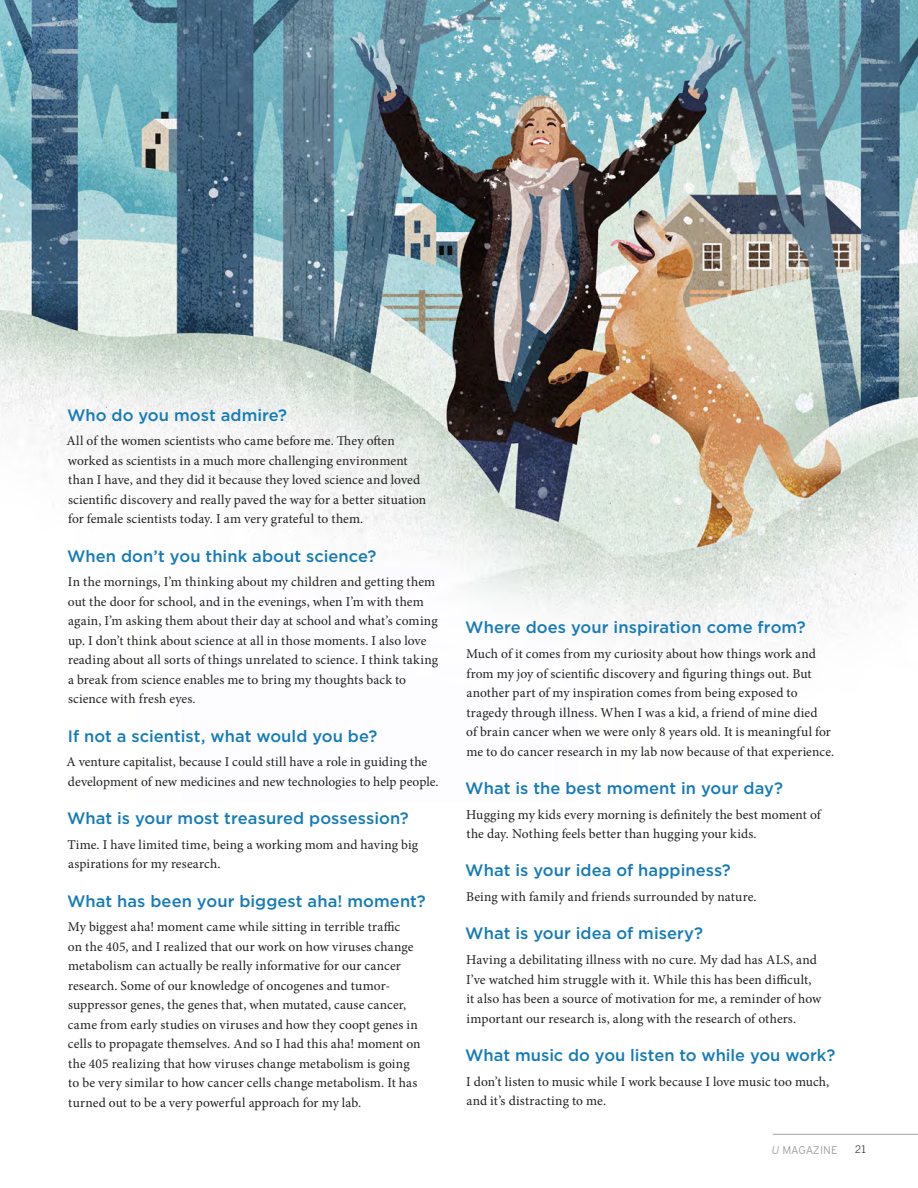
<style>
.page{position:relative;width:918px;height:1188px;background:#fff}
.page>*{position:absolute;margin:0;border:0;box-sizing:border-box;transform-origin:0 0}
.Questions__Option_3{font:500 16.5px "Gotham";letter-spacing:.005em;color:#157bb7}
.Research_Text__Optio{font:13.5px/19.5px "Minion Pro";color:#231f20}
.t1{font:300 11.25px "Interstate";letter-spacing:-.005em;color:#a2a19e}
.t2{font:300 10.5px "Trade Gothic";color:#231f20}
.s1{font-style:italic}
</style>
<div class="page">
<img style="left:0;top:0;width:918px;height:662px">
<hr style="left:773px;top:1134px;width:145px;height:1px;background:#a2a19e">
<p class="Questions__Option_3" style="left:67px;top:405px;width:222px">Who do you most admire?</p>
<p class="Research_Text__Optio" style="left:66px;top:431px;width:361px">All of the women scientists who came before me. They often worked as scientists in a much more challenging environment than I have, and they did it because they loved science and loved scientific discovery and really paved the way for a better situation for female scientists today. I am very grateful to them.</p>
<p class="Questions__Option_3" style="left:67px;top:545px;width:311px">When don’t you think about science?</p>
<p class="Research_Text__Optio" style="left:68px;top:572px;width:372px">In the mornings, I’m thinking about my children and getting them out the door for school, and in the evenings, when I’m with them again, I’m asking them about their day at school and what’s coming up. I don’t think about science at all in those moments. I also love reading about all sorts of things unrelated to science. I think taking a break from science enables me to bring my thoughts back to science with fresh eyes.</p>
<p class="Questions__Option_3" style="left:68px;top:725px;width:311px">If not a scientist, what would you be?</p>
<p class="Research_Text__Optio" style="left:66px;top:752px;width:374px">A venture capitalist, because I could still have a role in guiding the development of new medicines and new technologies to help people.</p>
<p class="Questions__Option_3" style="left:67px;top:807px;width:343px">What is your most treasured possession?</p>
<p class="Research_Text__Optio" style="left:67px;top:835px;width:352px">Time. I have limited time, being a working mom and having big aspirations for my research.</p>
<p class="Questions__Option_3" style="left:67px;top:890px;width:360px">What has been your biggest aha! moment?</p>
<p class="Research_Text__Optio" style="left:68px;top:917px;width:354px">My biggest aha! moment came while sitting in terrible traffic<br>on the 405, and I realized that our work on how viruses change metabolism can actually be really informative for our cancer research. Some of our knowledge of oncogenes and tumor&shy;suppressor genes, the genes that, when mutated, cause cancer, came from early studies on viruses and how they coopt genes in cells to propagate themselves. And so I had this aha! moment on the 405 realizing that how viruses change metabolism is going to be very similar to how cancer cells change metabolism. It has turned out to be a very powerful approach for my lab.</p>
<p class="Questions__Option_3" style="left:465px;top:617px;width:342px">Where does your inspiration come from?</p>
<p class="Research_Text__Optio" style="left:466px;top:644px;width:370px">Much of it comes from my curiosity about how things work and from my joy of scientific discovery and figuring things out. But another part of my inspiration comes from being exposed to tragedy through illness. When I was a kid, a friend of mine died<br>of brain cancer when we were only 8 years old. It is meaningful for me to do cancer research in my lab now because of that experience.</p>
<p class="Questions__Option_3" style="left:465px;top:777px;width:319px">What is the best moment in your day?</p>
<p class="Research_Text__Optio" style="left:466px;top:805px;width:357px">Hugging my kids every morning is definitely the best moment of the day. Nothing feels better than hugging your kids.</p>
<p class="Questions__Option_3" style="left:465px;top:860px;width:267px">What is your idea of happiness?</p>
<p class="Research_Text__Optio" style="left:466px;top:887px;width:292px">Being with family and friends surrounded by nature.</p>
<p class="Questions__Option_3" style="left:465px;top:923px;width:239px">What is your idea of misery?</p>
<p class="Research_Text__Optio" style="left:466px;top:950px;width:357px">Having a debilitating illness with no cure. My dad has ALS, and I’ve watched him struggle with it. While this has been difficult, it also has been a source of motivation for me, a reminder of how important our research is, along with the research of others.</p>
<p class="Questions__Option_3" style="left:465px;top:1044px;width:372px">What music do you listen to while you work?</p>
<p class="Research_Text__Optio" style="left:466px;top:1072px;width:365px">I don’t listen to music while I work because I love music too much, and it’s distracting to me.</p>
<p class="t1" style="left:772px;top:1144px;width:68px"><span class="s1">U</span> MAGAZINE</p>
<p class="t2" style="left:855px;top:1143px;width:13px">21</p>
</div>
